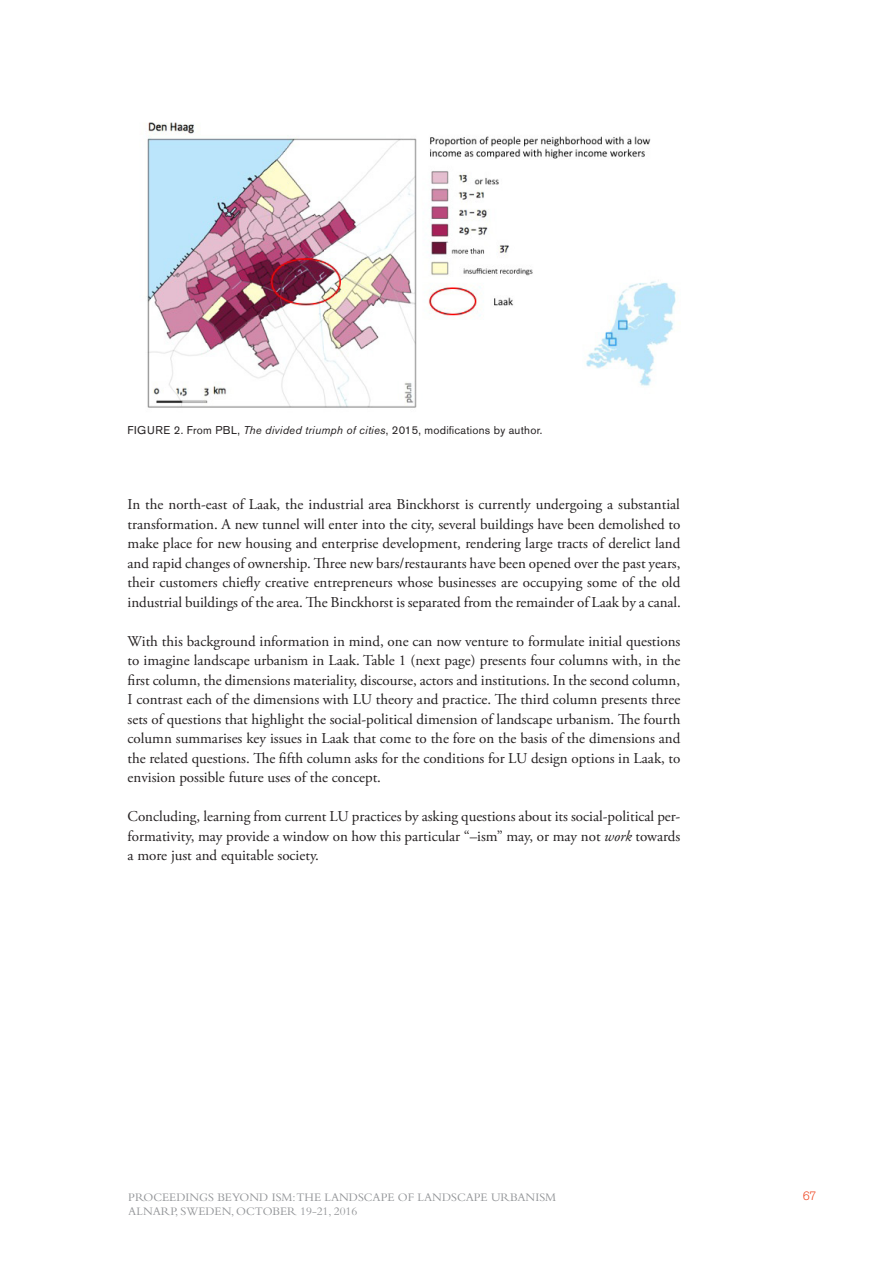
<style>
.page{position:relative;width:893px;height:1263px;background:#fff}
.page>*{position:absolute;margin:0;border:0;box-sizing:border-box;transform-origin:0 0}
.Löptext_grupp_1{font:15px/19.5px "Adobe Garamond Pro";color:#231f20;text-align:justify}
.t1{font:12px "Bembo Std";color:#939598}
.t2{font:300 12px "Akzidenz Grotesk Std";color:#ef4722}
.Bildtext{font:11.25px "Akzidenz Grotesk Std";letter-spacing:.02em;color:#231f20}
.s1{font-style:italic}
</style>
<div class="page">
<img style="left:147px;top:122px;width:529px;height:286px">
<p class="Bildtext" style="left:128px;top:423px;width:416px">FIGURE 2. From PBL, <span class="s1">The divided triumph of cities</span>, 2015, modifications by author.</p>
<p class="Löptext_grupp_1" style="left:128px;top:495px;width:555px">In the north-east of Laak, the industrial area Binckhorst is currently undergoing a substantial transformation. A new tunnel will enter into the city, several buildings have been demolished to make place for new housing and enterprise development, rendering large tracts of derelict land and rapid changes of ownership. Three new bars/restaurants have been opened over the past years, their customers chiefly creative entrepreneurs whose businesses are occupying some of the old industrial buildings of the area. The Binckhorst is separated from the remainder of Laak by a canal.</p>
<p class="Löptext_grupp_1" style="left:128px;top:632px;width:554px">With this background information in mind, one can now venture to formulate initial questions to imagine landscape urbanism in Laak. Table 1 (next page) presents four columns with, in the first column, the dimensions materiality, discourse, actors and institutions. In the second column, I contrast each of the dimensions with LU theory and practice. The third column presents three sets of questions that highlight the social-political dimension of landscape urbanism. The fourth column summarises key issues in Laak that come to the fore on the basis of the dimensions and the related questions. The fifth column asks for the conditions for LU design options in Laak, to envision possible future uses of the concept.</p>
<p class="Löptext_grupp_1" style="left:128px;top:807px;width:554px">Concluding, learning from current LU practices by asking questions about its social-political per&shy;formativity, may provide a window on how this particular “–ism” may, or may not <span class="s1">work</span> towards a more just and equitable society.</p>
<p class="t1" style="left:128px;top:1190px;width:429px">PROCEEDINGS BEYOND ISM:THE LANDSCAPE OF LANDSCAPE URBANISM</p>
<p class="t2" style="left:803px;top:1189px;width:15px">67</p>
<p class="t1" style="left:128px;top:1204px;width:230px">ALNARP, SWEDEN, OCTOBER 19-21, 2016</p>
</div>
